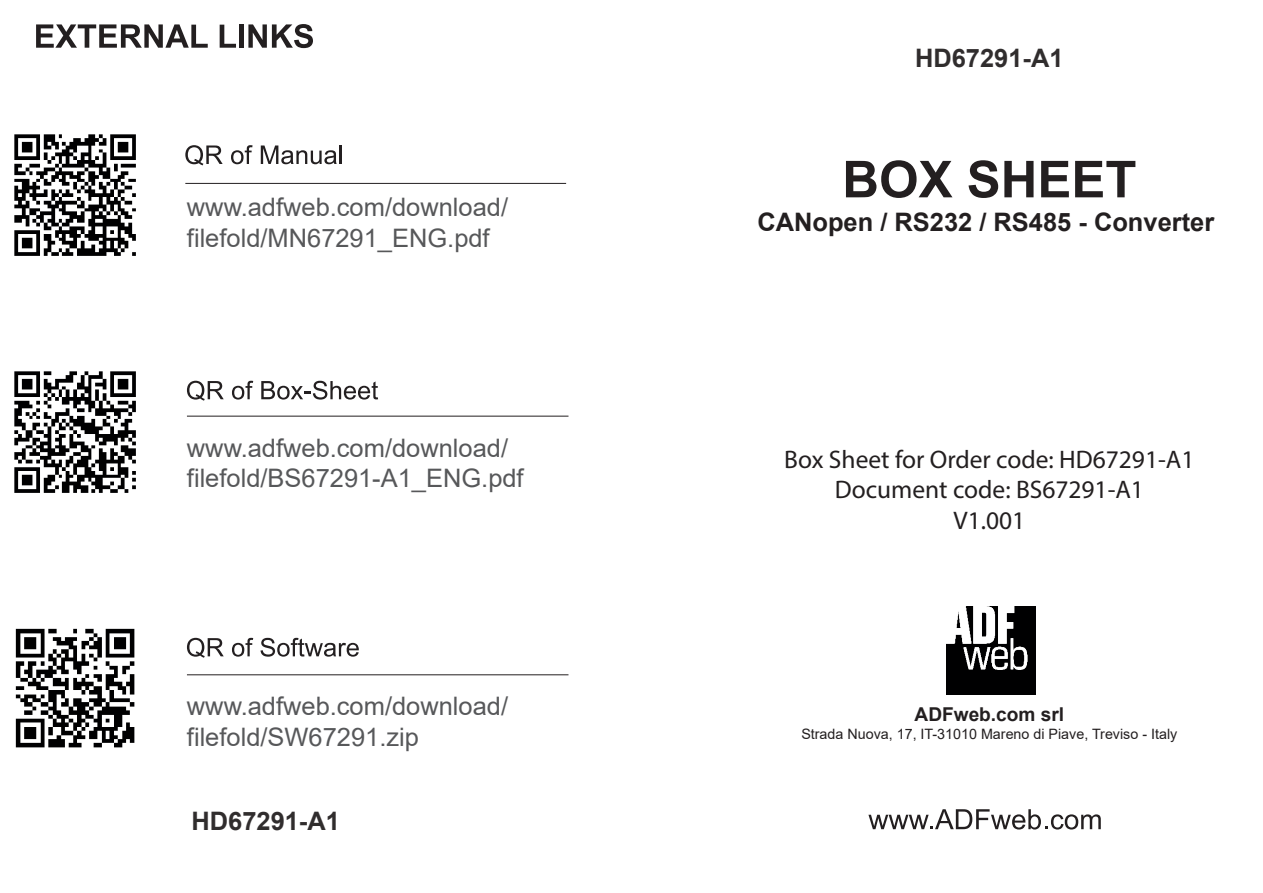
<style>
.page{position:relative;width:1263px;height:893px;background:#fff}
.page>*{position:absolute;margin:0;border:0;box-sizing:border-box;transform-origin:0 0}
.t1{font:700 51px "Arial";color:#231f20}
.t2{font:25.5px/30.6px "Arial";color:#57585a}
.t3{font:25.5px/30.6px "Myriad Pro";color:#231f20;text-align:center}
.t4{font:700 25.5px "Arial";color:#231f20}
.t5{font:700 25.5px "Arial";color:rgb(35 31 32/.94)}
.t6{font:700 19.2px "Arial";color:#231f20}
.t7{font:14.4px "Arial";color:#231f20}
</style>
<div class="page">
<img style="left:14px;top:134px;width:122px;height:122px">
<img style="left:14px;top:371px;width:122px;height:122px">
<img style="left:15px;top:628px;width:120px;height:120px">
<svg style="left:36px;top:24px;width:172px;height:24px"></svg>
<svg style="left:220px;top:25px;width:16px;height:23px"></svg>
<div style="left:239px;top:24px;width:5px;height:24px;background:#231f20"></div>
<svg style="left:248px;top:24px;width:65px;height:24px"></svg>
<svg style="left:187px;top:381px;width:37px;height:20px"></svg>
<svg style="left:232px;top:381px;width:21px;height:19px"></svg>
<svg style="left:261px;top:381px;width:117px;height:19px"></svg>
<hr style="left:187px;top:416px;width:381px;height:1px;background:#231f20">
<svg style="left:187px;top:638px;width:37px;height:20px"></svg>
<svg style="left:232px;top:638px;width:21px;height:19px"></svg>
<svg style="left:261px;top:638px;width:98px;height:19px"></svg>
<hr style="left:187px;top:674px;width:381px;height:1px;background:#231f20">
<svg style="left:868px;top:809px;width:233px;height:20px"></svg>
<img style="left:947px;top:606px;width:88px;height:89px">
<hr style="left:185px;top:183px;width:381px;height:1px;background:#231f20">
<svg style="left:185px;top:145px;width:38px;height:20px"></svg>
<svg style="left:231px;top:145px;width:22px;height:19px"></svg>
<svg style="left:261px;top:145px;width:76px;height:19px"></svg>
<hr style="left:339px;top:145px;width:3px;height:19px;background:#231f20">
<p class="t2" style="left:187px;top:192px;width:323px">www.adfweb.com/download/ filefold/MN67291_ENG.pdf</p>
<p class="t2" style="left:187px;top:432px;width:338px">www.adfweb.com/download/ filefold/BS67291-A1_ENG.pdf</p>
<p class="t5" style="left:915px;top:40px;width:150px">HD67291-A1</p>
<h1 class="t1" style="left:842px;top:143px;width:296px">BOX SHEET</h1>
<p class="t4" style="left:757px;top:204px;width:458px">CANopen / RS232 / RS485 - Converter</p>
<p class="t3" style="left:784px;top:444px;width:412px">Box Sheet for Order code: HD67291-A1<br>Document code: BS67291-A1<br>V1.001</p>
<p class="t2" style="left:187px;top:691px;width:323px">www.adfweb.com/download/ filefold/SW67291.zip</p>
<p class="t6" style="left:914px;top:701px;width:151px">ADFweb.com srl</p>
<p class="t7" style="left:801px;top:724px;width:377px">Strada Nuova, 17, IT-31010 Mareno di Piave, Treviso - Italy</p>
<p class="t5" style="left:191px;top:803px;width:150px">HD67291-A1</p>
</div>
